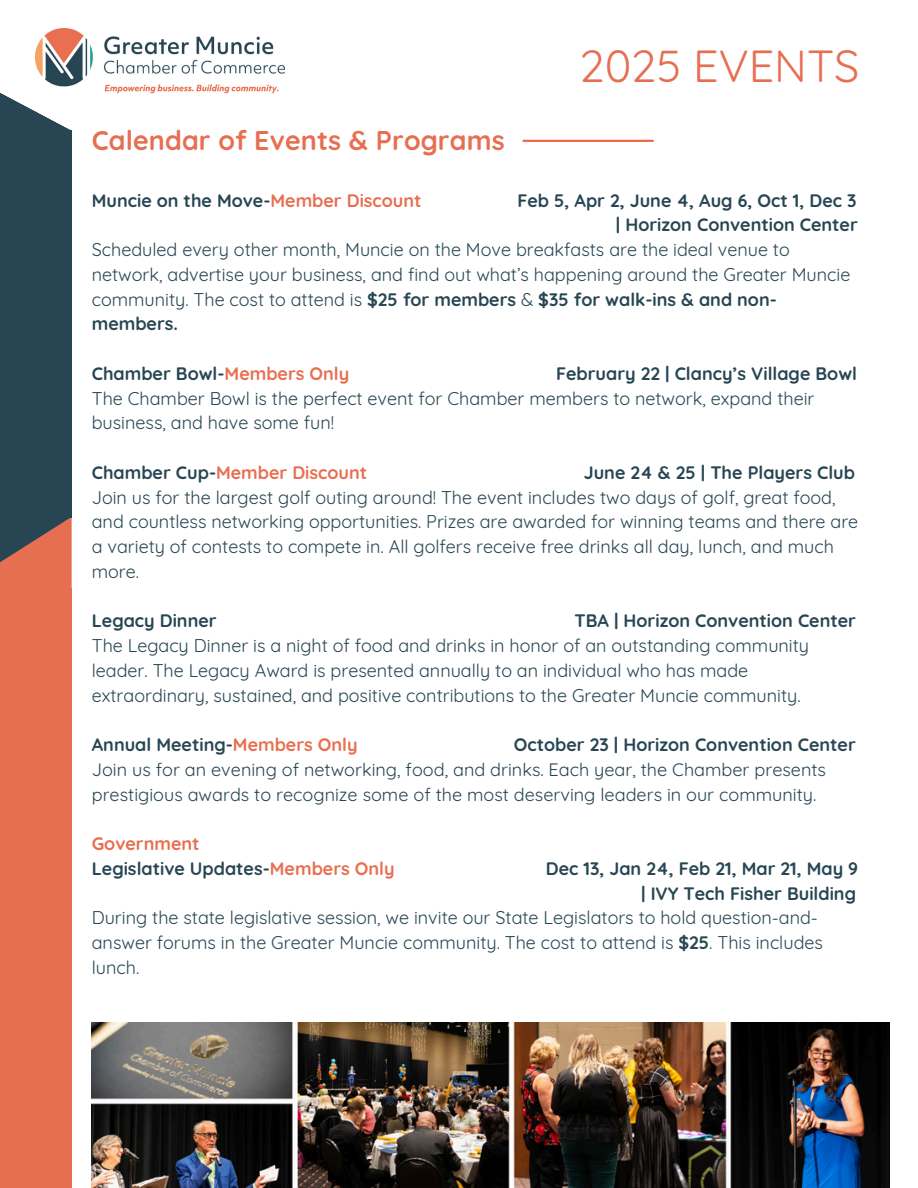
<style>
.page{position:relative;width:918px;height:1188px;background:#fff}
.page>*{position:absolute;margin:0;border:0;box-sizing:border-box;transform-origin:0 0}
.t1{font:45px "Quicksand";color:#e76f51}
.t2{font:700 27px "Quicksand";letter-spacing:.005em;color:#e76f51}
.t3{font:18px/24.8px "Quicksand";color:#274653}
.t4{font:700 18px "Quicksand";color:#274653}
.t5{font:18px/24.8px "Quicksand";color:#274553}
.t6{font:700 18px "Quicksand";color:#e76f51}
.t7{font:700 18px "Quicksand";color:#e86e4f}
.s1{color:#e76f51}
.s2{font-weight:700}
.s3{color:#274653}
.s4{color:#e86e4f}
</style>
<div class="page">
<img style="left:36px;top:28px;width:248px;height:66px">
<div style="left:0;top:588px;width:72px;height:600px;background:#e76f51"></div>
<svg style="left:0;top:518px;width:72px;height:70px"></svg>
<div style="left:0;top:130px;width:72px;height:388px;background:#274653"></div>
<svg style="left:0;top:79px;width:71px;height:51px"></svg>
<hr style="left:523px;top:140px;width:131px;height:2px;background:#e86e4f">
<img style="left:92px;top:1022px;width:797px;height:166px">
<p class="t2" style="left:92px;top:123px;width:414px">Calendar of Events &amp; Programs</p>
<p class="t1" style="left:580px;top:37px;width:281px">2025 EVENTS</p>
<h1 class="t4" style="left:92px;top:189px;width:331px">Muncie on the Move-<span class="s1">Member Discount</span></h1>
<h1 class="t4" style="left:517px;top:189px;width:341px">Feb 5, Apr 2, June 4, Aug 6, Oct 1, Dec 3</h1>
<h2 class="t4" style="left:616px;top:213px;width:243px">| Horizon Convention Center</h2>
<p class="t3" style="left:92px;top:237px;width:760px">Scheduled every other month, Muncie on the Move breakfasts are the ideal venue to network, advertise your business, and find out what’s happening around the Greater Muncie community. The cost to attend is <span class="s2">$25 for members</span> &amp; <span class="s2">$35 for walk-ins &amp; and non&shy;members.</span></p>
<p class="t4" style="left:92px;top:362px;width:259px">Chamber Bowl-<span class="s1">Members Only</span></p>
<p class="t4" style="left:556px;top:362px;width:302px">February 22 | Clancy’s Village Bowl</p>
<p class="t3" style="left:92px;top:386px;width:724px">The Chamber Bowl is the perfect event for Chamber members to network, expand their business, and have some fun!</p>
<p class="t6" style="left:92px;top:461px;width:277px"><span class="s3">Chamber Cup-</span>Member Discount</p>
<p class="t4" style="left:584px;top:461px;width:273px">June 24 &amp; 25 | The Players Club</p>
<p class="t3" style="left:92px;top:485px;width:768px">Join us for the largest golf outing around! The event includes two days of golf, great food, and countless networking opportunities. Prizes are awarded for winning teams and there are a variety of contests to compete in. All golfers receive free drinks all day, lunch, and much more.</p>
<p class="t4" style="left:92px;top:609px;width:126px">Legacy Dinner</p>
<p class="t4" style="left:575px;top:609px;width:283px">TBA | Horizon Convention Center</p>
<p class="t3" style="left:92px;top:633px;width:719px">The Legacy Dinner is a night of food and drinks in honor of an outstanding community leader. The Legacy Award is presented annually to an individual who has made extraordinary, sustained, and positive contributions to the Greater Muncie community.</p>
<p class="t4" style="left:92px;top:733px;width:267px">Annual Meeting-<span class="s4">Members Only</span></p>
<p class="t4" style="left:514px;top:733px;width:343px">October 23 | Horizon Convention Center</p>
<p class="t5" style="left:92px;top:757px;width:736px">Join us for an evening of networking, food, and drinks. Each year, the Chamber presents prestigious awards to recognize some of the most deserving leaders in our community.</p>
<p class="t7" style="left:92px;top:832px;width:109px">Government</p>
<p class="t4" style="left:92px;top:857px;width:304px">Legislative Updates-<span class="s1">Members Only</span></p>
<p class="t4" style="left:546px;top:857px;width:314px">Dec 13, Jan 24, Feb 21, Mar 21, May 9</p>
<p class="t4" style="left:641px;top:882px;width:216px">| IVY Tech Fisher Building</p>
<p class="t3" style="left:92px;top:905px;width:733px">During the state legislative session, we invite our State Legislators to hold question-and&shy;answer forums in the Greater Muncie community. The cost to attend is <span class="s2">$25</span>. This includes lunch.</p>
</div>
